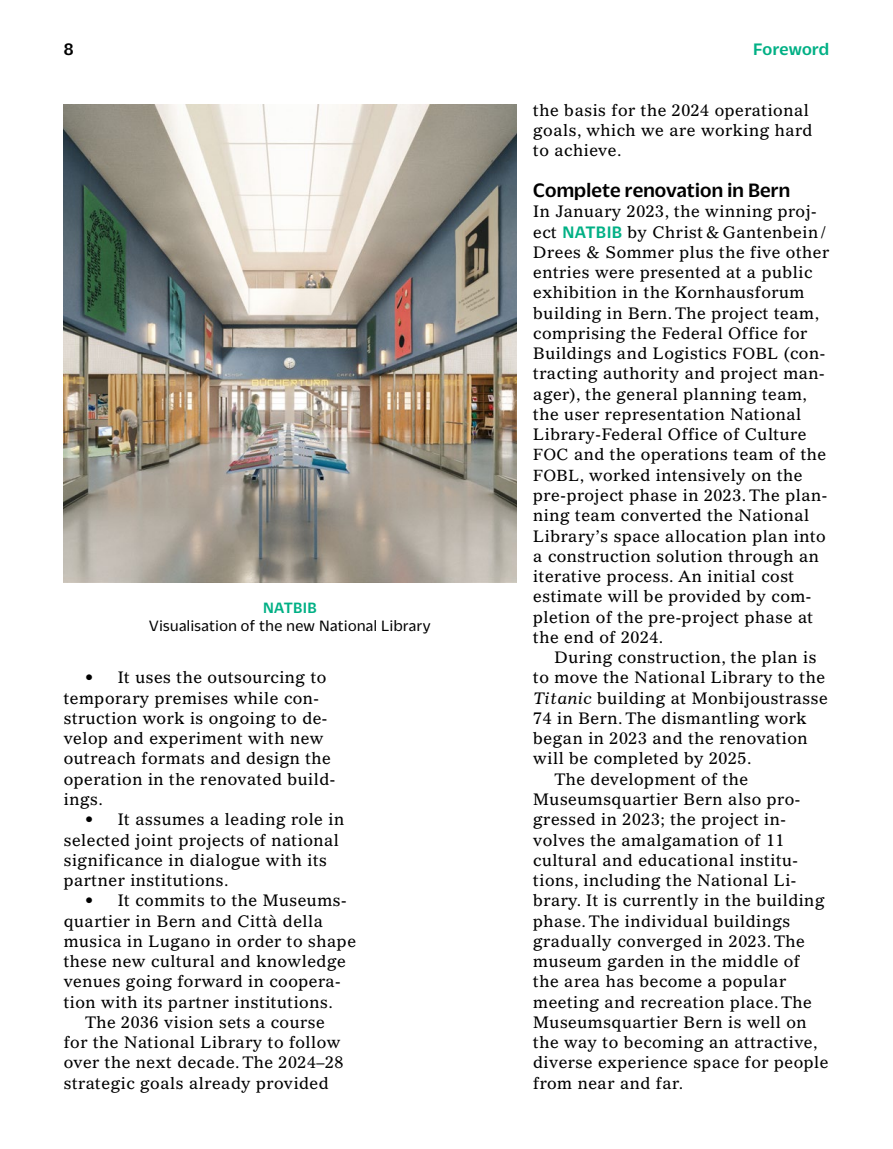
<style>
.page{position:relative;width:893px;height:1149px;background:#fff}
.page>*{position:absolute;margin:0;border:0;box-sizing:border-box;transform-origin:0 0}
._5_Untertitel{font:500 21px "Duplicate Sans";letter-spacing:.01em;color:#000}
.t1{font:500 18px "Duplicate Sans";letter-spacing:.01em;color:#00b085}
.t2{font:500 18px "Duplicate Sans";color:#000}
._6_2_Text{font:16.2px/20.2px "Gazette LT Std";letter-spacing:.03em;color:#000}
._6_1_Text_oE{font:16.2px/20.2px "Gazette LT Std";letter-spacing:.03em;color:#000}
._7_BU{font:16.2px "Duplicate Sans";letter-spacing:.03em;color:#000}
._7_BU-2{font:500 16.2px "Duplicate Sans";letter-spacing:.02em;color:#00b085}
.s1{font-family:"Duplicate Sans";font-weight:500;font-size:18px;color:#00b085}
.s2{font-size:15.75px}
.s3{font-style:italic}
</style>
<div class="page">
<img style="left:64px;top:104px;width:452px;height:478px">
<p class="t2" style="left:64px;top:37px;width:11px">8</p>
<p class="_7_BU-2" style="left:263px;top:596px;width:55px">NATBIB</p>
<p class="_7_BU" style="left:149px;top:615px;width:283px">Visualisation of the new National Library</p>
<p class="_6_2_Text" style="left:64px;top:667px;width:273px;text-indent:21px">• It uses the outsourcing to temporary premises while con&shy;struction work is ongoing to de&shy;velop and experiment with new outreach formats and design the operation in the renovated build&shy;ings.</p>
<p class="_6_2_Text" style="left:64px;top:809px;width:282px;text-indent:21px">• It assumes a leading role in selected joint projects of national significance in dialogue with its partner institutions.</p>
<p class="_6_2_Text" style="left:64px;top:890px;width:294px;text-indent:21px">• It commits to the Museums&shy;quartier in Bern and Città della musica in Lugano in order to shape these new cultural and knowledge venues going forward in coopera&shy;tion with its partner institutions.</p>
<p class="_6_2_Text" style="left:64px;top:1011px;width:281px;text-indent:21px">The 2036 vision sets a course for the National Library to follow over the next decade. The 2024–28 strategic goals already provided</p>
<p class="t1" style="left:753px;top:37px;width:78px">Foreword</p>
<p class="_6_2_Text" style="left:533px;top:100px;width:281px">the basis for the 2024 operational goals, which we are working hard to achieve.</p>
<h3 class="_5_Untertitel" style="left:533px;top:176px;width:258px">Complete renovation in Bern</h3>
<p class="_6_1_Text_oE" style="left:533px;top:201px;width:297px">In January 2023, the winning proj&shy;ect <span class="s1">NATBIB</span> by Christ &amp; Gantenbein / Drees &amp; Sommer plus the five other entries were presented at a public exhibition in the Kornhausforum building in Bern. The project team, comprising the Federal Office for Buildings and Logistics <span class="s2">FOBL</span> (con&shy;tracting authority and project man&shy;ager), the general planning team, the user representation National Library-Federal Office of Culture <span class="s2">FOC</span> and the operations team of the <span class="s2">FOBL</span>, worked intensively on the pre-project phase in 2023. The plan&shy;ning team converted the National Library’s space allocation plan into a construction solution through an iterative process. An initial cost estimate will be provided by com&shy;pletion of the pre-project phase at the end of 2024.</p>
<p class="_6_2_Text" style="left:533px;top:647px;width:296px;text-indent:21px">During construction, the plan is to move the National Library to the<br><span class="s3">Titanic</span> building at Monbijoustrasse<br>74 in Bern. The dismantling work began in 2023 and the renovation will be completed by 2025.</p>
<p class="_6_2_Text" style="left:533px;top:768px;width:297px;text-indent:21px">The development of the<br>Museumsquartier Bern also pro&shy;gressed in 2023; the project in&shy;volves the amalgamation of 11 cultural and educational institu&shy;tions, including the National Li&shy;brary. It is currently in the building phase. The individual buildings gradually converged in 2023. The museum garden in the middle of the area has become a popular meeting and recreation place. The<br>Museumsquartier Bern is well on the way to becoming an attractive, diverse experience space for people from near and far.</p>
</div>
